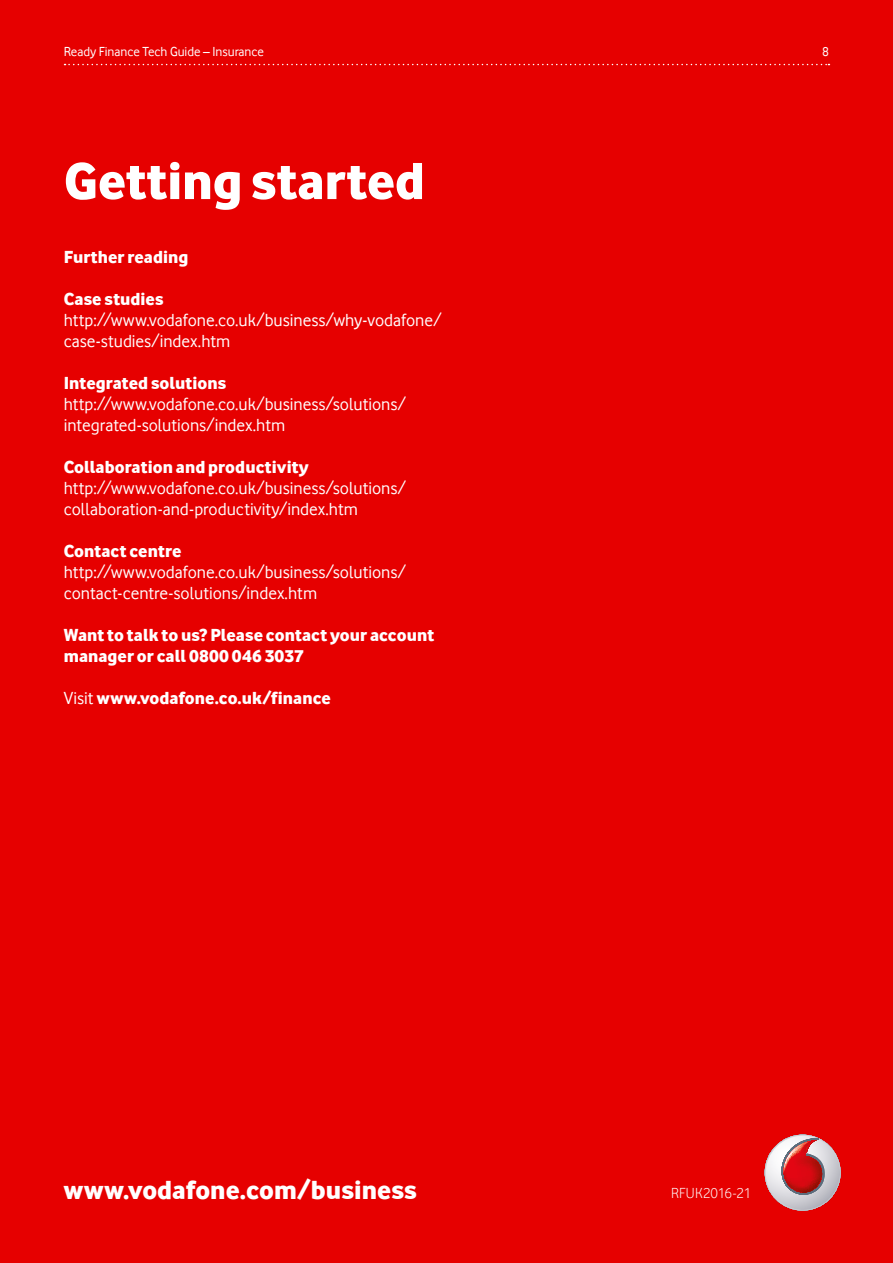
<style>
.page{position:relative;width:893px;height:1263px;background:#e60000}
.page>*{position:absolute;margin:0;border:0;box-sizing:border-box;transform-origin:0 0}
.t1{font:54px "Vodafone Ex B";color:#fff}
.t2{font:27px "Vodafone Ex B";color:#fff}
.t3{font:18px/21px "Vodafone Rg";color:#fff}
.t4{font:18px/21px "Vodafone Ex B";color:#fff}
.t5{font:15px "Vodafone Lt";letter-spacing:.005em;color:#fff}
.t6{font:13.5px "Vodafone Rg";color:#fff}
.s1{font-family:"Vodafone Rg"}
</style>
<div class="page">
<svg style="left:65px;top:64px;width:764px;height:1px"></svg>
<svg style="left:766px;top:1136px;width:74px;height:74px"></svg>
<svg style="left:782px;top:1138px;width:43px;height:58px"></svg>
<p class="t6" style="left:64px;top:44px;width:202px">Ready Finance Tech Guide – Insurance</p>
<p class="t6" style="left:822px;top:44px;width:8px">8</p>
<h1 class="t1" style="left:64px;top:147px;width:362px">Getting started</h1>
<p class="t4" style="left:64px;top:246px;width:126px">Further reading</p>
<p class="t4" style="left:64px;top:288px;width:101px">Case studies</p>
<p class="t3" style="left:64px;top:310px;width:379px">http://www.vodafone.co.uk/business/why-vodafone/ case-studies/index.htm</p>
<p class="t4" style="left:64px;top:372px;width:164px">Integrated solutions</p>
<p class="t3" style="left:64px;top:394px;width:344px">http://www.vodafone.co.uk/business/solutions/ integrated-solutions/index.htm</p>
<p class="t4" style="left:64px;top:456px;width:247px">Collaboration and productivity</p>
<p class="t3" style="left:64px;top:478px;width:344px">http://www.vodafone.co.uk/business/solutions/ collaboration-and-productivity/index.htm</p>
<p class="t4" style="left:64px;top:540px;width:119px">Contact centre</p>
<p class="t3" style="left:64px;top:562px;width:344px">http://www.vodafone.co.uk/business/solutions/ contact-centre-solutions/index.htm</p>
<p class="t4" style="left:64px;top:624px;width:372px">Want to talk to us? Please contact your account manager or call 0800 046 3037</p>
<p class="t4" style="left:64px;top:687px;width:269px"><span class="s1">Visit</span> www.vodafone.co.uk/finance</p>
<h2 class="t2" style="left:64px;top:1173px;width:355px">www.vodafone.com/business</h2>
<p class="t5" style="left:671px;top:1184px;width:82px">RFUK2016-21</p>
</div>
